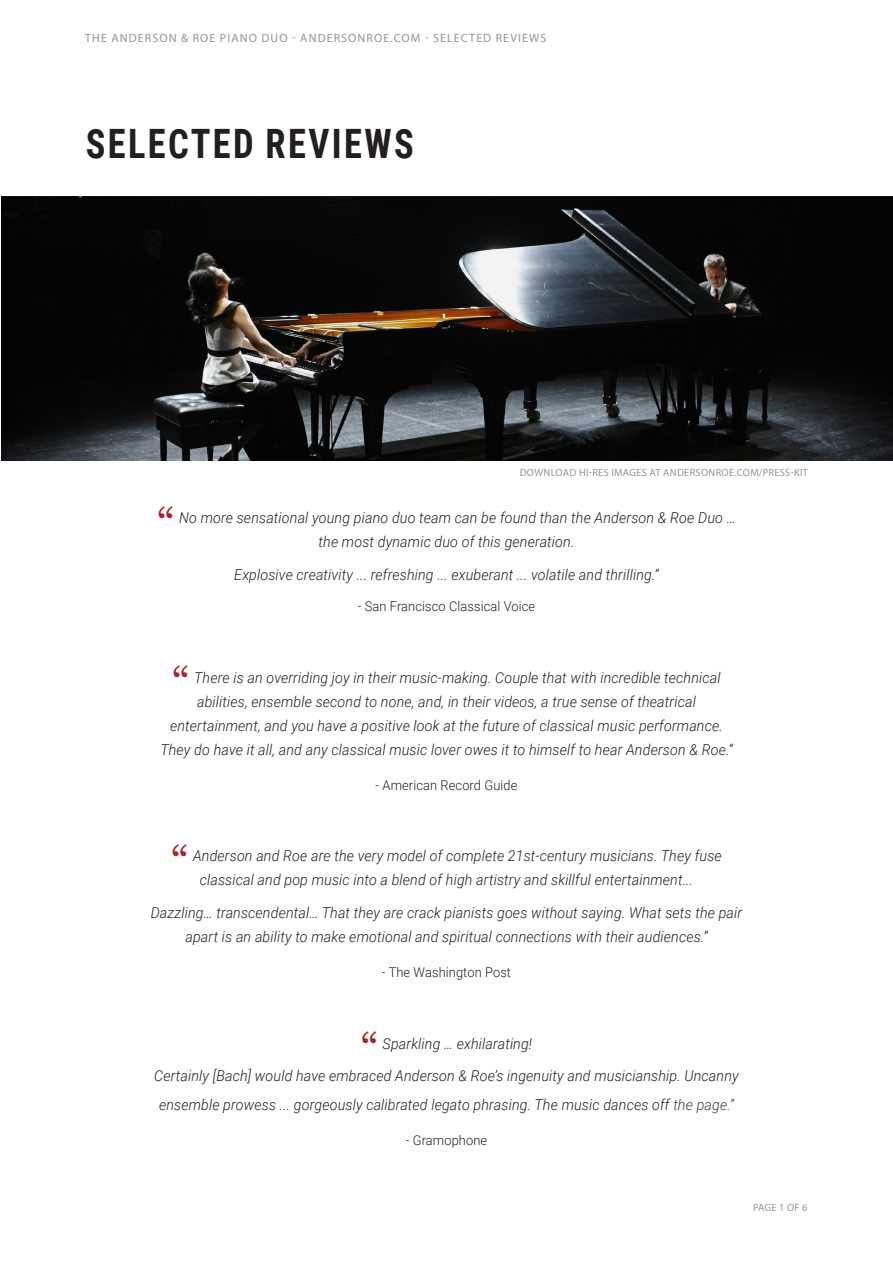
<style>
.page{position:relative;width:893px;height:1263px;background:#fff}
.page>*{position:absolute;margin:0;border:0;box-sizing:border-box;transform-origin:0 0}
.review{font:45px "Georgia";color:#a62531;scale:.95 1}
.heading{font:700 40.5px "Roboto Condensed";letter-spacing:.065em;color:#231f20;scale:.9 1}
.review-2{font:italic 300 15px/24px "Roboto";letter-spacing:.01em;color:#231f20;scale:.95 1}
.review_-_source{font:300 13.5px "Roboto";letter-spacing:.01em;color:#231f20;scale:.95 1}
.t1{font:12px "Myriad Pro";letter-spacing:.09em;color:#939598}
.credits_long_-_subhe{font:10.5px "Myriad Pro";letter-spacing:.03em;color:#939598}
.s1{color:#3e3e3f}
</style>
<div class="page">
<img style="left:1px;top:197px;width:892px;height:263px">
<p class="t1" style="left:85px;top:30px;width:463px">THE ANDERSON &amp; ROE PIANO DUO - ANDERSONROE.COM - SELECTED REVIEWS</p>
<p class="heading" style="left:86px;top:115px;width:366px">SELECTED REVIEWS</p>
<p class="credits_long_-_subhe" style="left:520px;top:465px;width:290px">DOWNLOAD HI-RES IMAGES AT ANDERSONROE.COM/PRESS-KIT</p>
<p class="review" style="left:157px;top:491px;width:20px">“</p>
<p class="review-2" style="left:319px;top:505px;width:440px;text-indent:-139px">No more sensational young piano duo team can be found than the Anderson &amp; Roe Duo … the most dynamic duo of this generation.</p>
<p class="review-2" style="left:234px;top:562px;width:448px">Explosive creativity ... refreshing ... exuberant ... volatile and thrilling.”</p>
<p class="review_-_source" style="left:358px;top:597px;width:188px">- San Francisco Classical Voice</p>
<p class="review" style="left:172px;top:651px;width:20px">“</p>
<p class="review-2" style="left:194px;top:665px;width:556px">There is an overriding joy in their music-making. Couple that with incredible technical</p>
<p class="review-2" style="left:197px;top:689px;width:526px">abilities, ensemble second to none, and, in their videos, a true sense of theatrical</p>
<p class="review-2" style="left:170px;top:713px;width:583px">entertainment, and you have a positive look at the future of classical music performance.</p>
<p class="review-2" style="left:160px;top:737px;width:604px">They do have it all, and any classical music lover owes it to himself to hear Anderson &amp; Roe.”</p>
<p class="review_-_source" style="left:376px;top:776px;width:151px">- American Record Guide</p>
<p class="review" style="left:171px;top:829px;width:20px">“</p>
<p class="review-2" style="left:200px;top:843px;width:551px;text-indent:-7px">Anderson and Roe are the very model of complete 21st-century musicians. They fuse classical and pop music into a blend of high artistry and skillful entertainment...</p>
<p class="review-2" style="left:151px;top:900px;width:624px;text-align:center">Dazzling… transcendental… That they are crack pianists goes without saying. What sets the pair apart is an ability to make emotional and spiritual connections with their audiences.”</p>
<p class="review_-_source" style="left:382px;top:963px;width:138px">- The Washington Post</p>
<p class="review" style="left:361px;top:1017px;width:20px">“</p>
<p class="review-2" style="left:383px;top:1031px;width:159px">Sparkling … exhilarating!</p>
<p class="review-2" style="left:154px;top:1061px;width:617px;line-height:28.5px;text-align:center">Certainly [Bach] would have embraced Anderson &amp; Roe’s ingenuity and musicianship. Uncanny ensemble prowess ... gorgeously calibrated legato phrasing. The music dances off <span class="s1">the page.”</span></p>
<p class="review_-_source" style="left:406px;top:1131px;width:87px">- Gramophone</p>
<p class="credits_long_-_subhe" style="left:753px;top:1201px;width:56px">PAGE 1 OF 6</p>
</div>
